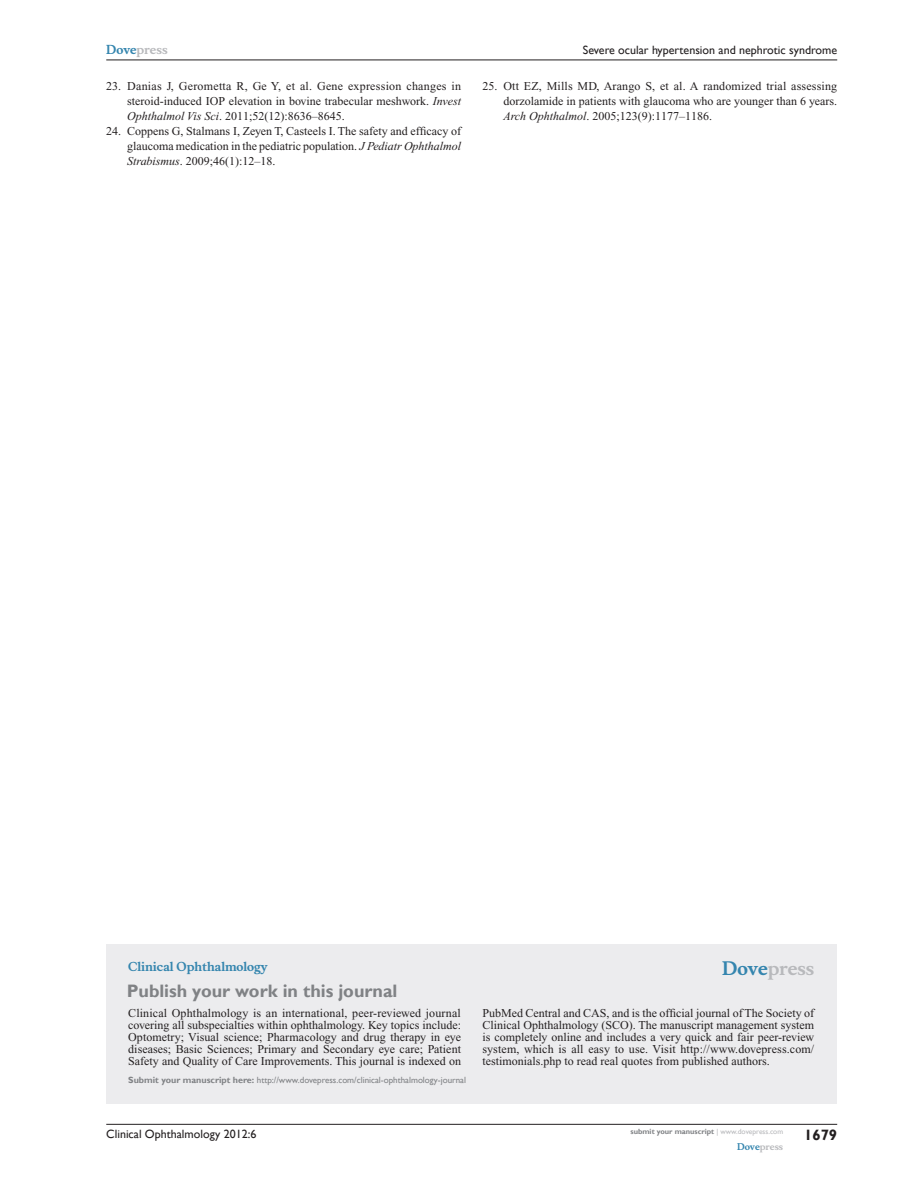
<style>
.page{position:relative;width:918px;height:1188px;background:#fff}
.page>*{position:absolute;margin:0;border:0;box-sizing:border-box;transform-origin:0 0}
.PromBx-H1{font:700 18px "Gill Sans";color:#808285}
.PromBx-Brand{font:700 18px "Musee";color:#b8b9bc}
.t1{font:700 15px "Gill Sans";color:#231f20}
.PromBx-Tx{font:12px/12px "Times New Roman";color:#231f20;text-align:justify}
.RefNL2{font:12px/15px "Times New Roman";color:#231f20;text-align:justify}
.t2{font:12px "Gill Sans";color:#231f20}
.PromBx-JrnlName{font:700 12px "Musee";color:#3485ae}
.t3{font:700 12px "Musee";color:#b8b9bc}
.PromBx-SubmitMssWebA{font:9px "Gill Sans";color:#808285}
.t4{font:700 9px "Musee";color:#b8b9bc}
.t5{font:700 7.5px "Gill Sans";color:#808285}
.s1{color:#3485ae}
.s2{font-style:italic}
.s3{font-weight:700}
.s4{font-weight:400;color:#b8b9bc}
</style>
<div class="page">
<div style="left:106px;top:944px;width:731px;height:159px;background:#ececee"></div>
<hr style="left:106px;top:1124px;width:731px;height:1px;background:#231f20">
<hr style="left:106px;top:60px;width:731px;height:1px;background:#231f20">
<p class="t3" style="left:106px;top:43px;width:63px"><span class="s1">Dove</span>press</p>
<p class="RefNL2" style="left:127px;top:79px;width:335px;text-indent:-21px">23. Danias J, Gerometta R, Ge Y, et al. Gene expression changes in steroid-induced IOP elevation in bovine trabecular meshwork. <span class="s2">Invest Ophthalmol Vis Sci</span>. 2011;52(12):8636–8645.</p>
<p class="RefNL2" style="left:127px;top:124px;width:335px;text-indent:-21px">24. Coppens G, Stalmans I, Zeyen T, Casteels I. The safety and efficacy of glaucoma medication in the pediatric population. <span class="s2">J Pediatr Ophthalmol Strabismus</span>. 2009;46(1):12–18.</p>
<p class="t2" style="left:583px;top:43px;width:256px">Severe ocular hypertension and nephrotic syndrome</p>
<p class="RefNL2" style="left:503px;top:79px;width:335px;text-indent:-21px">25. Ott EZ, Mills MD, Arango S, et al. A randomized trial assessing dorzolamide in patients with glaucoma who are younger than 6 years.<br><span class="s2">Arch Ophthalmol</span>. 2005;123(9):1177–1186.</p>
<p class="PromBx-JrnlName" style="left:128px;top:959px;width:141px">Clinical Ophthalmology</p>
<p class="PromBx-H1" style="left:127px;top:980px;width:272px">Publish your work in this journal</p>
<p class="PromBx-Brand" style="left:722px;top:958px;width:94px"><span class="s1">Dove</span>press</p>
<p class="PromBx-Tx" style="left:128px;top:1007px;width:334px">Clinical Ophthalmology is an international, peer-reviewed journal covering all subspecialties within ophthalmology. Key topics include:<br>Optometry; Visual science; Pharmacology and drug therapy in eye diseases; Basic Sciences; Primary and Secondary eye care; Patient Safety and Quality of Care Improvements. This journal is indexed on</p>
<p class="PromBx-Tx" style="left:482px;top:1007px;width:333px">PubMed Central and CAS, and is the official journal of The Society of Clinical Ophthalmology (SCO). The manuscript management system is completely online and includes a very quick and fair peer-review system, which is all easy to use. Visit http://www.dovepress.com/ testimonials.php to read real quotes from published authors.</p>
<p class="PromBx-SubmitMssWebA" style="left:128px;top:1075px;width:339px"><span class="s3">Submit your manuscript here:</span> http://www.dovepress.com/clinical-ophthalmology-journal</p>
<p class="t2" style="left:106px;top:1127px;width:152px">Clinical Ophthalmology 2012:6</p>
<p class="t5" style="left:631px;top:1127px;width:154px">submit your manuscript <span class="s4">| www.dovepress.com</span></p>
<p class="t4" style="left:737px;top:1141px;width:48px"><span class="s1">Dove</span>press</p>
<p class="t1" style="left:804px;top:1126px;width:35px">1679</p>
</div>
